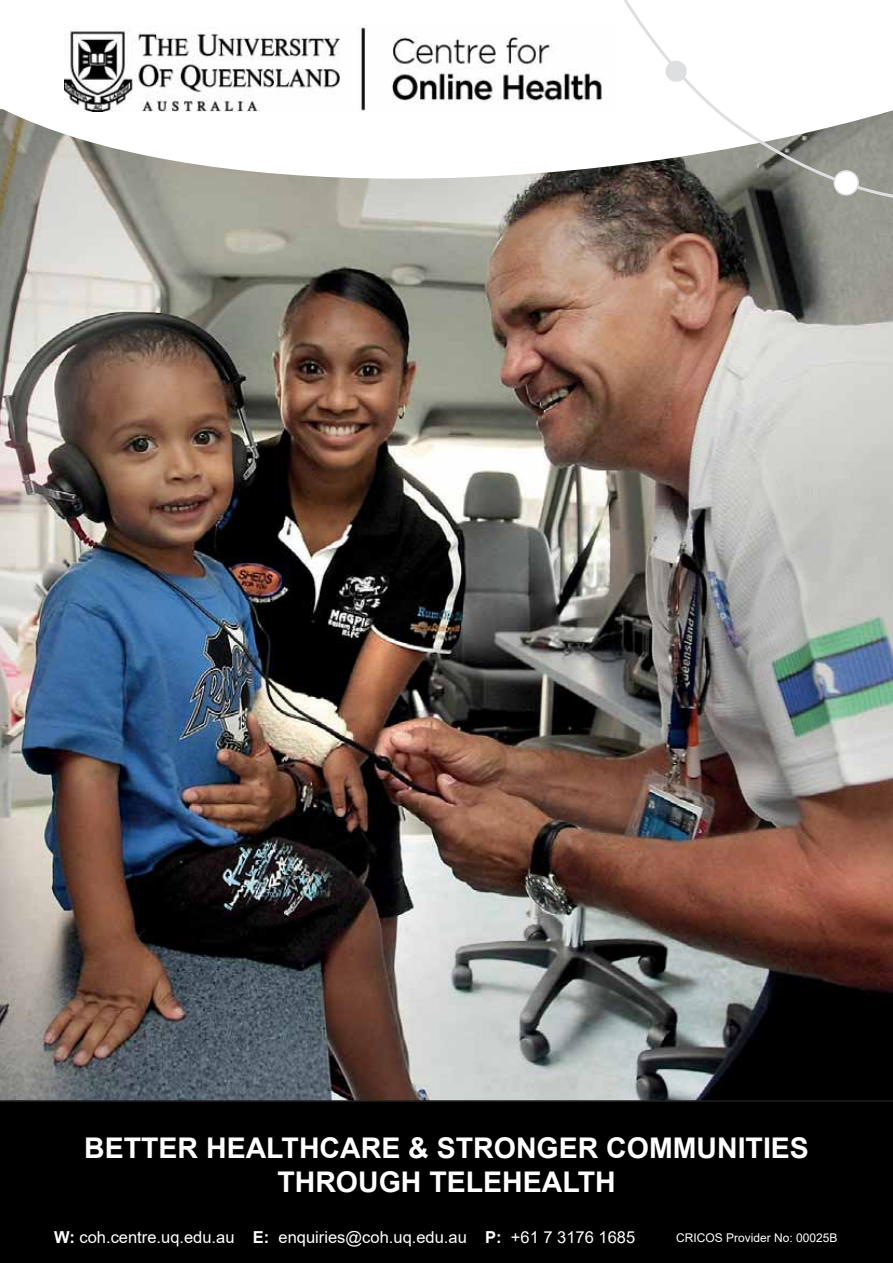
<style>
.page{position:relative;width:893px;height:1263px;background:#fff}
.page>*{position:absolute;margin:0;border:0;box-sizing:border-box;transform-origin:0 0}
.t1{font:700 28.5px/34.2px "Arial";color:#fff;text-align:center}
.t2{font:16.5px "Arial";color:#fff}
.t3{font:12px "Arial";color:#fff}
.s1{font-weight:700}
</style>
<div class="page">
<img style="left:0;top:208px;width:893px;height:892px">
<div style="left:0;top:1100px;width:893px;height:163px;background:#000"></div>
<svg style="left:0;top:26px;width:893px;height:182px"></svg>
<img style="left:64px;top:27px;width:546px;height:84px">
<svg style="left:610px;top:0;width:283px;height:202px"></svg>
<div style="left:666px;top:61px;width:20px;height:20px;background:#dedfe0;border-radius:50%"></div>
<div style="left:665px;top:61px;width:22px;height:21px;border:2px solid #dedfe0;border-radius:50%"></div>
<div style="left:834px;top:171px;width:24px;height:24px;background:#fff;border-radius:50%"></div>
<div style="left:833px;top:170px;width:26px;height:26px;border:2px solid #dedfe0;border-radius:50%"></div>
<h1 class="t1" style="left:84px;top:1131px;width:726px">BETTER HEALTHCARE &amp; STRONGER COMMUNITIES<br>THROUGH TELEHEALTH</h1>
<p class="t2" style="left:54px;top:1228px;width:582px"><span class="s1">W:</span> coh.centre.uq.edu.au <span class="s1">E:</span> enquiries@coh.uq.edu.au <span class="s1">P:</span> +61 7 3176 1685</p>
<p class="t3" style="left:676px;top:1231px;width:163px">CRICOS Provider No: 00025B</p>
</div>
